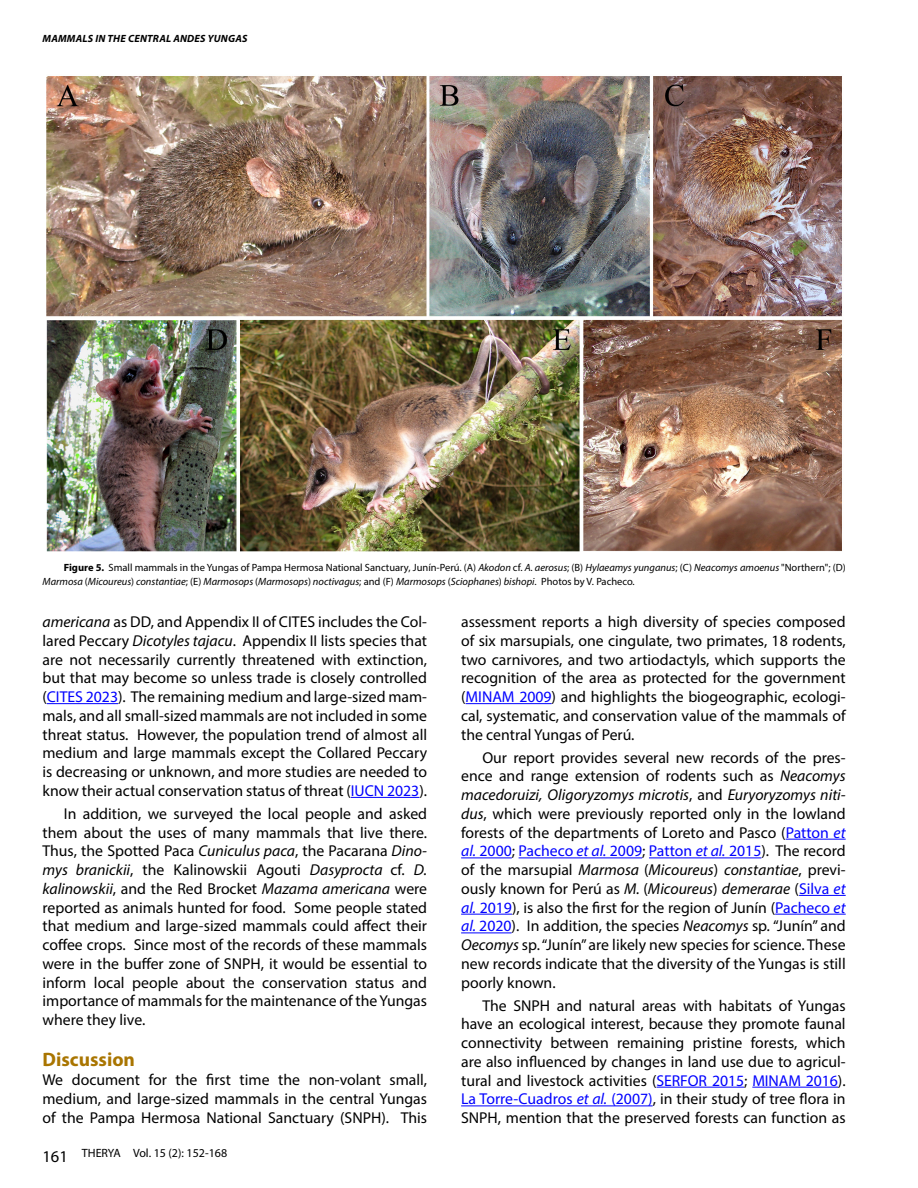
<style>
.page{position:relative;width:918px;height:1188px;background:#fff}
.page>*{position:absolute;margin:0;border:0;box-sizing:border-box;transform-origin:0 0}
.SUBTITULOS_REVISTA{font:700 19.5px "Myriad Pro";color:#a97500}
.TextoGeneral{font:15.75px/18.8px "Myriad Pro";color:#000;text-align:justify}
.t1{font:12px "Myriad Pro";color:#000}
.Tex_Fig_yTab{font:10.5px/13.5px "Myriad Pro";color:#000}
.t2{font:italic 700 10.5px "Myriad Pro";letter-spacing:.02em;color:#000}
.s1{font-weight:700}
.s2{font-style:italic}
.s3{color:#00f}
.s4{font-size:16.5px}
.s5{font-style:italic;color:#00f}
</style>
<div class="page">
<hr style="left:47px;top:703px;width:71px;height:1px;background:#00f">
<hr style="left:351px;top:797px;width:68px;height:1px;background:#00f">
<hr style="left:466px;top:703px;width:86px;height:1px;background:#00f">
<hr style="left:786px;top:839px;width:60px;height:1px;background:#00f">
<hr style="left:461px;top:858px;width:51px;height:1px;background:#00f">
<hr style="left:519px;top:858px;width:123px;height:1px;background:#00f">
<hr style="left:649px;top:858px;width:112px;height:1px;background:#00f">
<hr style="left:799px;top:895px;width:47px;height:1px;background:#00f">
<hr style="left:461px;top:914px;width:51px;height:1px;background:#00f">
<hr style="left:775px;top:914px;width:71px;height:1px;background:#00f">
<hr style="left:461px;top:933px;width:51px;height:1px;background:#00f">
<hr style="left:657px;top:1087px;width:87px;height:1px;background:#00f">
<hr style="left:752px;top:1087px;width:86px;height:1px;background:#00f">
<hr style="left:461px;top:1106px;width:192px;height:1px;background:#00f">
<img style="left:46px;top:76px;width:796px;height:476px">
<p class="t2" style="left:43px;top:31px;width:206px">MAMMALS IN THE CENTRAL ANDES YUNGAS</p>
<p class="Tex_Fig_yTab" style="left:43px;top:561px;width:805px;text-indent:21px"><span class="s1">Figure 5.</span> Small mammals in the Yungas of Pampa Hermosa National Sanctuary, Junín-Perú. (A) <span class="s2">Akodon</span> cf. <span class="s2">A. aerosus</span>; (B) <span class="s2">Hylaeamys yunganus</span>; (C) <span class="s2">Neacomys amoenus</span> "Northern"; (D)<br><span class="s2">Marmosa</span> (<span class="s2">Micoureus</span>) <span class="s2">constantiae</span>; (E) <span class="s2">Marmosops</span> (<span class="s2">Marmosops</span>) <span class="s2">noctivagus</span>; and (F) <span class="s2">Marmosops</span> (<span class="s2">Sciophanes</span>) <span class="s2">bishopi</span>. Photos by V. Pacheco.</p>
<p class="TextoGeneral" style="left:43px;top:612px;width:386px"><span class="s2">americana</span> as DD, and Appendix II of CITES includes the Col&shy;lared Peccary <span class="s2">Dicotyles tajacu</span>. Appendix II lists species that are not necessarily currently threatened with extinction, but that may become so unless trade is closely controlled (<span class="s3">CITES 2023</span>). The remaining medium and large-sized mam&shy;mals, and all small-sized mammals are not included in some threat status. However, the population trend of almost all medium and large mammals except the Collared Peccary is decreasing or unknown, and more studies are needed to know their actual conservation status of threat (<span class="s3">IUCN 2023</span>).</p>
<p class="TextoGeneral" style="left:43px;top:804px;width:386px;text-indent:21px">In addition, we surveyed the local people and asked them about the uses of many mammals that live there.<br>Thus, the Spotted Paca <span class="s2">Cuniculus paca</span>, the Pacarana <span class="s2">Dino&shy;mys branickii</span>, the Kalinowskii Agouti <span class="s2">Dasyprocta</span> cf. <span class="s2">D. kalinowskii</span>, and the Red Brocket <span class="s2">Mazama americana</span> were reported as animals hunted for food. Some people stated that medium and large-sized mammals could affect their coffee crops. Since most of the records of these mammals were in the buffer zone of SNPH, it would be essential to inform local people about the conservation status and importance of mammals for the maintenance of the Yungas where they live.</p>
<p class="SUBTITULOS_REVISTA" style="left:43px;top:1047px;width:94px">Discussion</p>
<p class="TextoGeneral" style="left:43px;top:1070px;width:386px">We document for the first time the non-volant small, medium, and large-sized mammals in the central Yungas of the Pampa Hermosa National Sanctuary (SNPH). This</p>
<p class="t1" style="left:43px;top:1146px;width:186px"><span class="s4">161</span> THERYA Vol. 15 (2): 152-168</p>
<p class="TextoGeneral" style="left:461px;top:612px;width:386px">assessment reports a high diversity of species composed of six marsupials, one cingulate, two primates, 18 rodents, two carnivores, and two artiodactyls, which supports the recognition of the area as protected for the government (<span class="s3">MINAM 2009</span>) and highlights the biogeographic, ecologi&shy;cal, systematic, and conservation value of the mammals of the central Yungas of Perú.</p>
<p class="TextoGeneral" style="left:461px;top:748px;width:386px;text-indent:21px">Our report provides several new records of the pres&shy;ence and range extension of rodents such as <span class="s2">Neacomys macedoruizi, Oligoryzomys microtis</span>, and <span class="s2">Euryoryzomys niti&shy;dus</span>, which were previously reported only in the lowland forests of the departments of Loreto and Pasco (<span class="s3">Patton</span> <span class="s5">et al.</span> <span class="s3">2000</span>; <span class="s3">Pacheco</span> <span class="s5">et al.</span> <span class="s3">2009</span>; <span class="s3">Patton</span> <span class="s5">et al.</span> <span class="s3">2015</span>). The record of the marsupial <span class="s2">Marmosa</span> (<span class="s2">Micoureus</span>) <span class="s2">constantiae</span>, previ&shy;ously known for Perú as <span class="s2">M.</span> (<span class="s2">Micoureus</span>) <span class="s2">demerarae</span> (<span class="s3">Silva</span> <span class="s5">et al.</span> <span class="s3">2019</span>), is also the first for the region of Junín (<span class="s3">Pacheco</span> <span class="s5">et al.</span> <span class="s3">2020</span>). In addition, the species <span class="s2">Neacomys</span> sp<span class="s2">.</span> “Junín” and <span class="s2">Oecomys</span> sp. “Junín” are likely new species for science. These new records indicate that the diversity of the Yungas is still poorly known.</p>
<p class="TextoGeneral" style="left:461px;top:996px;width:386px;text-indent:21px">The SNPH and natural areas with habitats of Yungas have an ecological interest, because they promote faunal connectivity between remaining pristine forests, which are also influenced by changes in land use due to agricul&shy;tural and livestock activities (<span class="s3">SERFOR 2015</span>; <span class="s3">MINAM 2016</span>).<br><span class="s3">La Torre-Cuadros</span> <span class="s5">et al.</span> <span class="s3">(2007)</span>, in their study of tree flora in SNPH, mention that the preserved forests can function as</p>
</div>
